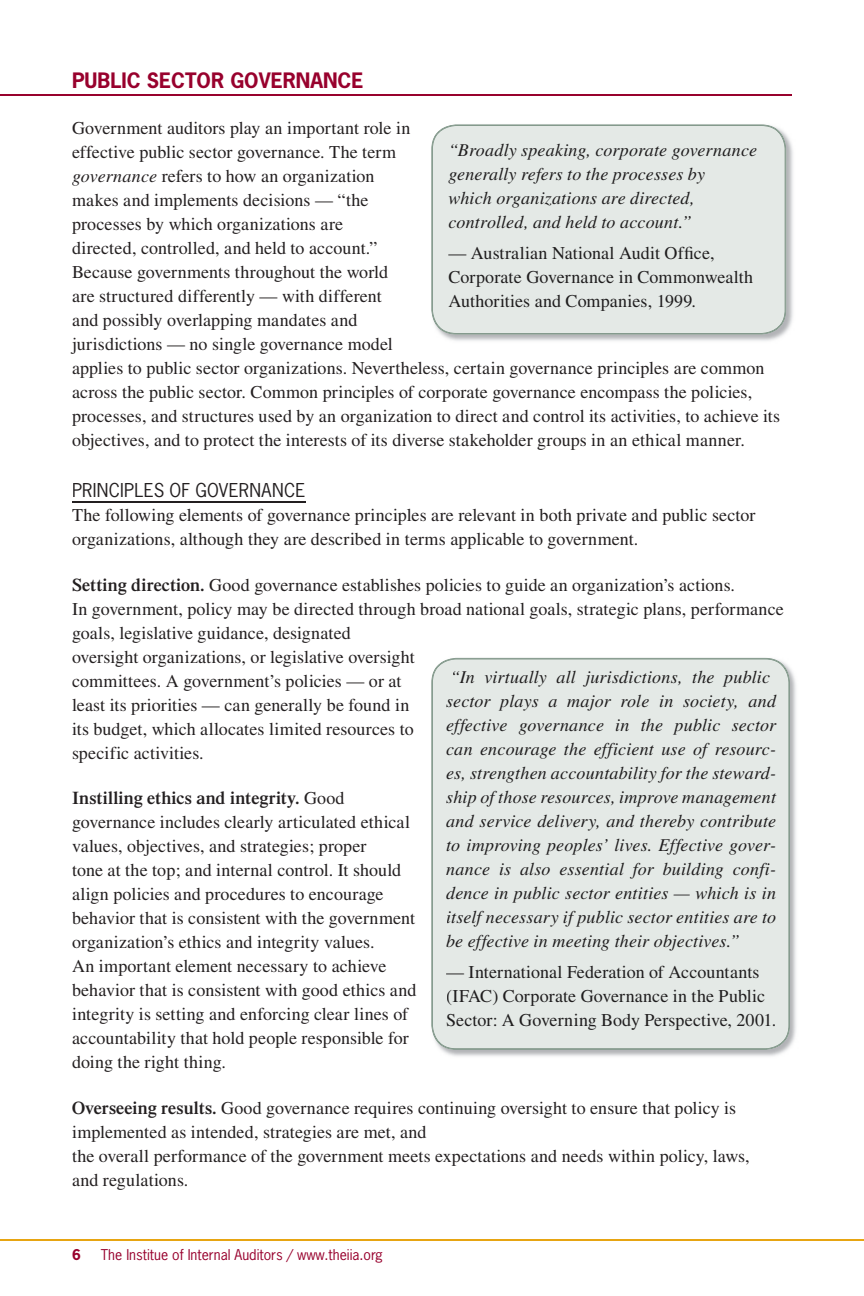
<style>
.page{position:relative;width:864px;height:1296px;background:#fff}
.page>*{position:absolute;margin:0;border:0;box-sizing:border-box;transform-origin:0 0}
.t1{font:700 20px "News Gothic";color:#98012d}
.t2{font:18px/24px "Times";letter-spacing:.005em;color:#231f20}
.t3{font:italic 18px/24px "Times";letter-spacing:.01em;color:#1f1d1e}
.t4{font:18px/24px "Times";letter-spacing:.005em;color:#1f1d1e}
.t5{font:18px "News Gothic";letter-spacing:.015em;color:#231f20}
.t6{font:14px "News Gothic";color:#98012d}
.t7{font:700 14px "News Gothic";color:#98012d}
.s1{font-style:italic}
.s2{font-weight:600}
</style>
<div class="page">
<hr style="left:0;top:94px;width:792px;height:2px;background:#98012d">
<hr style="left:0;top:1239px;width:864px;height:2px;background:#e7a512">
<hr style="left:72px;top:501px;width:233px;height:2px;background:#231f20">
<img style="left:441px;top:657px;width:355px;height:399px">
<div style="left:432px;top:659px;width:357px;height:390px;background:#e4e9e6"></div>
<img style="left:442px;top:134px;width:351px;height:207px">
<div style="left:432px;top:125px;width:353px;height:209px;background:#e4e9e6"></div>
<p class="t1" style="left:72px;top:68px;width:293px">PUBLIC SECTOR GOVERNANCE</p>
<p class="t2" style="left:72px;top:116px;width:710px">Government auditors play an important role in<br>effective public sector governance. The term<br><span class="s1">governance</span> refers to how an organization<br>makes and implements decisions — “the<br>processes by which organizations are<br>directed, controlled, and held to account.”<br>Because governments throughout the world<br>are structured differently — with different<br>and possibly overlapping mandates and<br>jurisdictions — no single governance model<br>applies to public sector organizations. Nevertheless, certain governance principles are common across the public sector. Common principles of corporate governance encompass the policies, processes, and structures used by an organization to direct and control its activities, to achieve its objectives, and to protect the interests of its diverse stakeholder groups in an ethical manner.</p>
<p class="t5" style="left:72px;top:479px;width:235px">PRINCIPLES OF GOVERNANCE</p>
<p class="t2" style="left:72px;top:503px;width:685px">The following elements of governance principles are relevant in both private and public sector organizations, although they are described in terms applicable to government.</p>
<p class="t2" style="left:72px;top:572px;width:713px"><span class="s2">Setting direction.</span> Good governance establishes policies to guide an organization’s actions.<br>In government, policy may be directed through broad national goals, strategic plans, performance goals, legislative guidance, designated<br>oversight organizations, or legislative oversight<br>committees. A government’s policies — or at<br>least its priorities — can generally be found in<br>its budget, which allocates limited resources to<br>specific activities.</p>
<p class="t2" style="left:72px;top:786px;width:346px"><span class="s2">Instilling ethics and integrity.</span> Good governance includes clearly articulated ethical values, objectives, and strategies; proper<br>tone at the top; and internal control. It should align policies and procedures to encourage behavior that is consistent with the government organization’s ethics and integrity values.<br>An important element necessary to achieve behavior that is consistent with good ethics and integrity is setting and enforcing clear lines of accountability that hold people responsible for doing the right thing.</p>
<p class="t2" style="left:72px;top:1096px;width:679px"><span class="s2">Overseeing results.</span> Good governance requires continuing oversight to ensure that policy is implemented as intended, strategies are met, and<br>the overall performance of the government meets expectations and needs within policy, laws, and regulations.</p>
<p class="t3" style="left:448px;top:138px;width:310px">“Broadly speaking, corporate governance generally refers to the processes by<br>which organizations are directed, controlled, and held to account.”</p>
<p class="t4" style="left:448px;top:241px;width:306px">— Australian National Audit Office,<br>Corporate Governance in Commonwealth<br>Authorities and Companies, 1999.</p>
<p class="t3" style="left:446px;top:665px;width:332px">“In virtually all jurisdictions, the public sector plays a major role in society, and effective governance in the public sector can encourage the efficient use of resourc&shy;es, strengthen accountability for the steward&shy;ship of those resources, improve management and service delivery, and thereby contribute to improving peoples’ lives. Effective gover&shy;nance is also essential for building confi&shy;dence in public sector entities — which is in itself necessary if public sector entities are to be effective in meeting their objectives.”</p>
<p class="t4" style="left:446px;top:960px;width:332px">— International Federation of Accountants (IFAC) Corporate Governance in the Public<br>Sector: A Governing Body Perspective, 2001.</p>
<p class="t7" style="left:72px;top:1245px;width:10px">6</p>
<p class="t6" style="left:101px;top:1245px;width:284px">The Institue of Internal Auditors / www.theiia.org</p>
</div>
